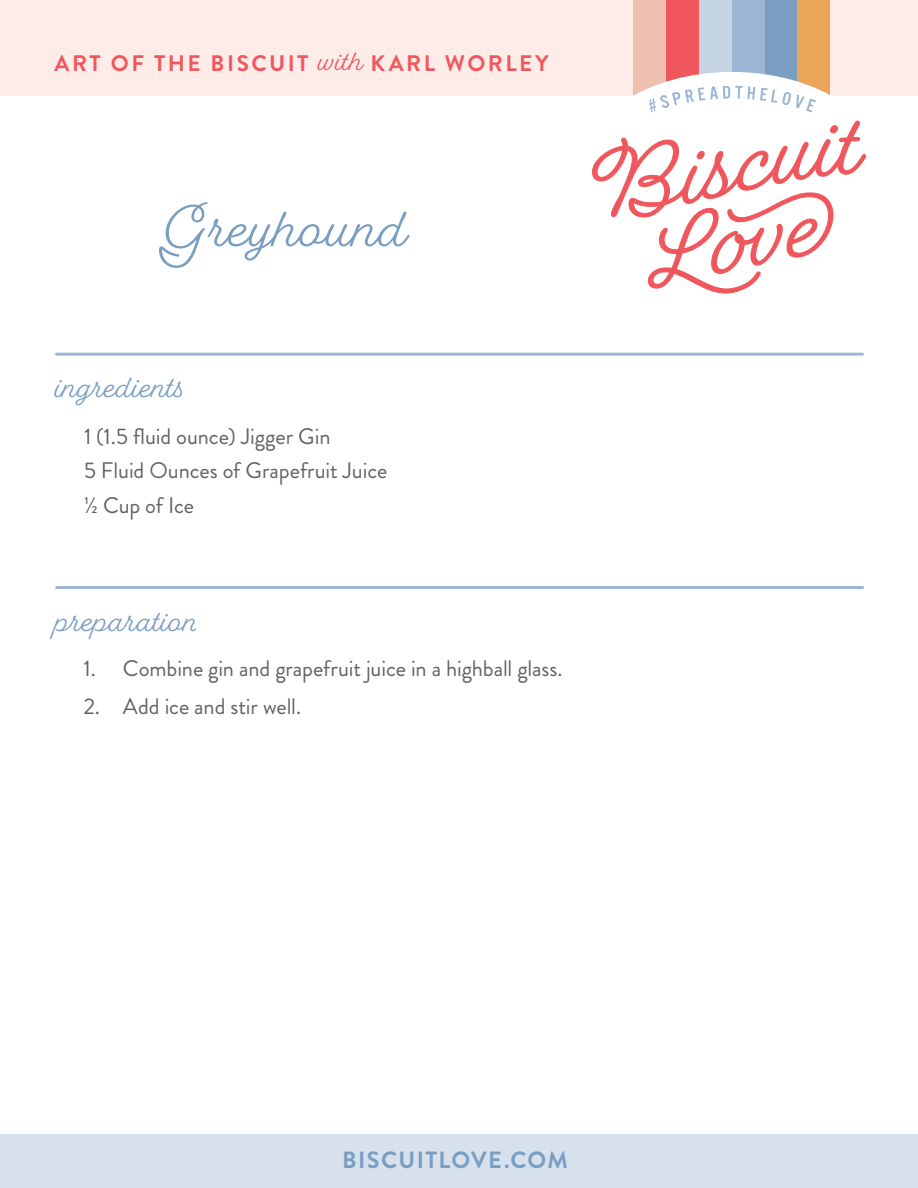
<style>
.page{position:relative;width:918px;height:1188px;background:#fff}
.page>*{position:absolute;margin:0;border:0;box-sizing:border-box;transform-origin:0 0}
.t1{font:52.8px "Fairwater Script";color:#7a9ec2}
.t2{font:30px "Fairwater Script";color:#7a9ec2}
.t3{font:700 23.55px "Brandon Grotesque";letter-spacing:.055em;color:#7a9ec2}
.t4{font:22.5px "Brandon Grotesque";letter-spacing:-.005em;color:#636366}
.t5{font:700 22.5px "Brandon Grotesque";letter-spacing:.115em;color:#f0575d}
.s1{font-family:"Fairwater Script";font-weight:400;font-size:27px}
</style>
<div class="page">
<div style="left:0;top:0;width:918px;height:95px;background:#fdece8"></div>
<div style="left:765px;top:0;width:33px;height:97px;background:#7a9ec2"></div>
<div style="left:633px;top:0;width:33px;height:97px;background:#edc0b0"></div>
<div style="left:666px;top:0;width:33px;height:97px;background:#f0575d"></div>
<div style="left:699px;top:0;width:33px;height:97px;background:#c5d4e4"></div>
<div style="left:732px;top:0;width:33px;height:97px;background:#9bb5d2"></div>
<div style="left:797px;top:0;width:33px;height:97px;background:#eaa55b"></div>
<div style="left:577px;top:72px;width:310px;height:206px;background:#fff;border-radius:50%"></div>
<svg style="left:592px;top:120px;width:275px;height:174px"></svg>
<svg style="left:649px;top:86px;width:167px;height:27px"></svg>
<div style="left:0;top:1134px;width:918px;height:54px;background:#d6e1eb"></div>
<hr style="left:57px;top:586px;width:806px;height:3px;background:#9bb5d2">
<hr style="left:57px;top:353px;width:806px;height:3px;background:#9bb5d2">
<p class="t5" style="left:55px;top:48px;width:496px">ART OF THE BISCUIT <span class="s1">with</span> KARL WORLEY</p>
<p class="t1" style="left:166px;top:197px;width:243px">Greyhound</p>
<p class="t2" style="left:55px;top:369px;width:132px">ingredients</p>
<p class="t4" style="left:84px;top:420px;width:248px">1 (1.5 fluid ounce) Jigger Gin</p>
<p class="t4" style="left:84px;top:455px;width:305px">5 Fluid Ounces of Grapefruit Juice</p>
<p class="t4" style="left:84px;top:489px;width:112px">½ Cup of Ice</p>
<p class="t2" style="left:55px;top:603px;width:146px">preparation</p>
<p class="t4" style="left:83px;top:653px;width:481px">1. Combine gin and grapefruit juice in a highball glass.</p>
<p class="t4" style="left:83px;top:691px;width:219px">2. Add ice and stir well.</p>
<p class="t3" style="left:342px;top:1143px;width:227px">BISCUITLOVE.COM</p>
</div>
